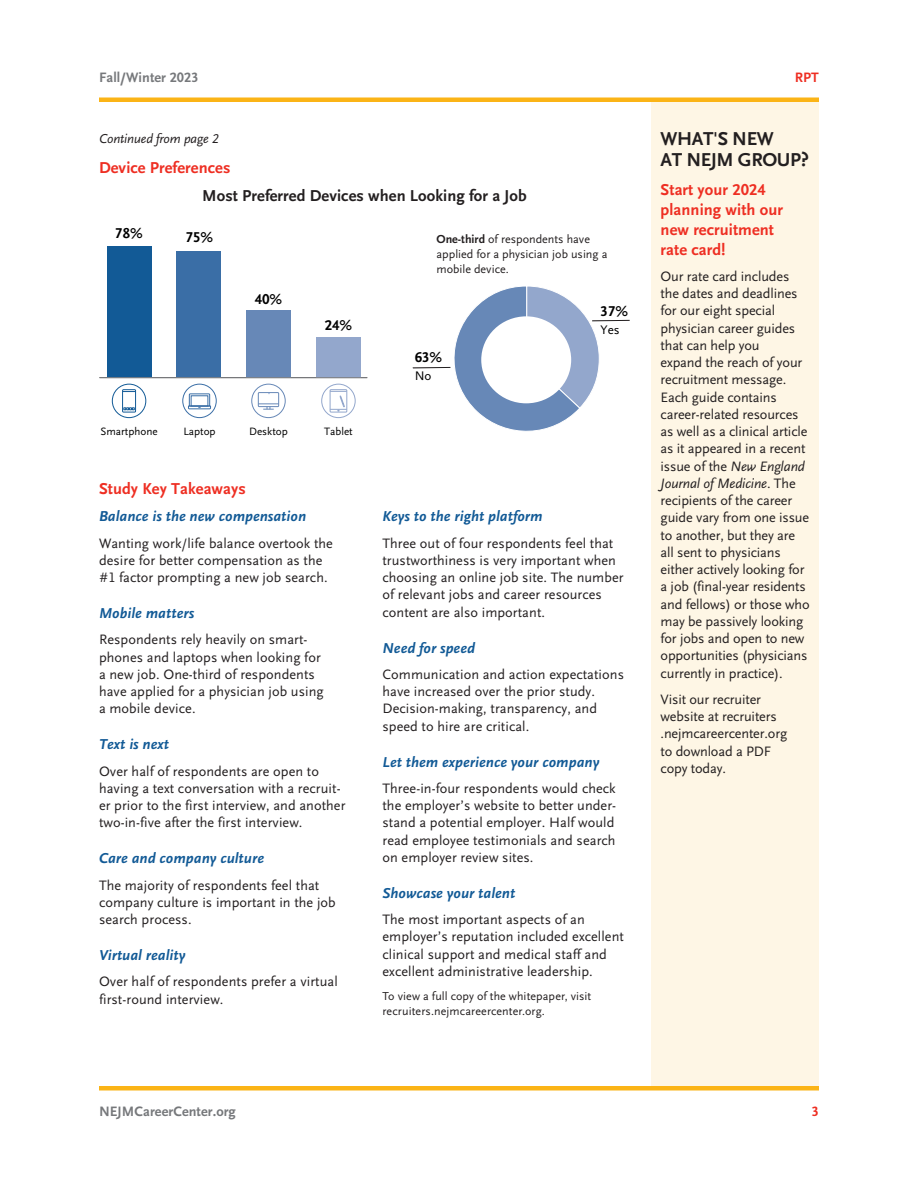
<style>
.page{position:relative;width:918px;height:1188px;background:#fff}
.page>*{position:absolute;margin:0;border:0;box-sizing:border-box;transform-origin:0 0}
.t1{font:700 19.5px/21px "OTNEJM Scala Sans LF";letter-spacing:-.02em;color:#231f20}
.H2_FOLLOWS_H1{font:700 16.5px/19.8px "OTNEJM Scala Sans LF";letter-spacing:.005em;color:#ee2e22}
.H2_FOLLOWS_H1-2{font:700 16.5px "OTNEJM Scala Sans LF";letter-spacing:.005em;color:#231f20}
.H3_FOLLOWS_H2{font:italic 700 15px "OTNEJM Scala Sans LF";letter-spacing:.005em;color:#125a96}
.t2{font:700 14.85px "OTNEJM Scala Sans LF";color:#000001}
.TXT{font:14.25px/17.2px "OTNEJM Scala Sans LF";letter-spacing:.005em;color:#231f20}
.t3{font:700 14.25px "OTNEJM Scala Sans LF";letter-spacing:.005em;color:#76787b}
.t4{font:700 14.25px "OTNEJM Scala Sans LF";color:#ee2e22}
.CONT_FROM{font:italic 13.5px "OTNEJM Scala Sans LF";letter-spacing:-.01em;color:#231f20}
.t5{font:13.05px "OTNEJM Scala Sans LF";color:#000001}
.t6{font:12.15px/14.9px "OTNEJM Scala Sans LF";color:#231f20}
.RESOURCE_TXT{font:12px/15px "OTNEJM Scala Sans LF";letter-spacing:.01em;color:#231f20}
.t7{font:11.1px "OTNEJM Scala Sans LF";color:#000001}
.s1{font-weight:700}
.s2{font-style:italic}
</style>
<div class="page">
<div style="left:652px;top:100px;width:167px;height:988px;background:#fef6e5"></div>
<hr style="left:99px;top:98px;width:720px;height:4px;background:#fbb416">
<hr style="left:99px;top:1086px;width:720px;height:4px;background:#fbb416">
<div style="left:107px;top:246px;width:44px;height:132px;background:#125a96"></div>
<div style="left:177px;top:251px;width:44px;height:127px;background:#3a6ea6"></div>
<div style="left:247px;top:310px;width:44px;height:68px;background:#6788b7"></div>
<div style="left:317px;top:337px;width:44px;height:41px;background:#93a7cc"></div>
<div style="left:182px;top:384px;width:35px;height:34px;border:1px solid #3a6ea6;border-radius:50%"></div>
<svg style="left:188px;top:393px;width:23px;height:17px"></svg>
<div style="left:112px;top:384px;width:34px;height:34px;border:1px solid #125a96;border-radius:50%"></div>
<div style="left:122px;top:389px;width:14px;height:24px;border:1px solid #125a96"></div>
<svg style="left:123px;top:391px;width:13px;height:1px"></svg>
<svg style="left:124px;top:408px;width:11px;height:2px"></svg>
<div style="left:251px;top:384px;width:35px;height:34px;border:1px solid #6788b7;border-radius:50%"></div>
<div style="left:258px;top:392px;width:21px;height:15px;border:1px solid #6788b7"></div>
<svg style="left:258px;top:404px;width:21px;height:6px"></svg>
<div style="left:321px;top:384px;width:35px;height:34px;border:1px solid #93a7cc;border-radius:50%"></div>
<div style="left:330px;top:389px;width:17px;height:24px;border:1px solid #93a7cc"></div>
<svg style="left:330px;top:391px;width:17px;height:20px"></svg>
<svg style="left:412px;top:286px;width:218px;height:145px"></svg>
<hr style="left:100px;top:377px;width:267px;height:1px;background:#808285">
<p class="t3" style="left:99px;top:70px;width:101px">Fall/Winter 2023</p>
<p class="t4" style="left:795px;top:70px;width:26px">RPT</p>
<p class="CONT_FROM" style="left:99px;top:132px;width:121px">Continued from page 2</p>
<h2 class="H2_FOLLOWS_H1" style="left:99px;top:158px;width:133px">Device Preferences</h2>
<p class="H2_FOLLOWS_H1-2" style="left:202px;top:187px;width:326px">Most Preferred Devices when Looking for a Job</p>
<p class="t2" style="left:115px;top:225px;width:29px">78%</p>
<p class="t2" style="left:186px;top:229px;width:29px">75%</p>
<p class="t6" style="left:437px;top:232px;width:172px"><span class="s1">One-third</span> of respondents have applied for a physician job using a mobile device.</p>
<p class="t2" style="left:255px;top:291px;width:29px">40%</p>
<p class="t2" style="left:325px;top:317px;width:29px">24%</p>
<p class="t7" style="left:100px;top:425px;width:59px">Smartphone</p>
<p class="t7" style="left:183px;top:425px;width:34px">Laptop</p>
<p class="t7" style="left:249px;top:425px;width:40px">Desktop</p>
<p class="t7" style="left:324px;top:425px;width:30px">Tablet</p>
<h2 class="H2_FOLLOWS_H1" style="left:99px;top:480px;width:148px">Study Key Takeaways</h2>
<p class="H3_FOLLOWS_H2" style="left:99px;top:508px;width:209px">Balance is the new compensation</p>
<p class="TXT" style="left:99px;top:535px;width:235px">Wanting work/life balance overtook the desire for better compensation as the #1 factor prompting a new job search.</p>
<h3 class="H3_FOLLOWS_H2" style="left:99px;top:605px;width:97px">Mobile matters</h3>
<p class="TXT" style="left:99px;top:631px;width:226px">Respondents rely heavily on smart&shy;phones and laptops when looking for a new job. One-third of respondents have applied for a physician job using a mobile device.</p>
<h3 class="H3_FOLLOWS_H2" style="left:99px;top:736px;width:72px">Text is next</h3>
<p class="TXT" style="left:99px;top:763px;width:248px">Over half of respondents are open to having a text conversation with a recruit&shy;er prior to the first interview, and another two-in-five after the first interview.</p>
<h3 class="H3_FOLLOWS_H2" style="left:99px;top:850px;width:167px">Care and company culture</h3>
<p class="TXT" style="left:99px;top:877px;width:238px">The majority of respondents feel that company culture is important in the job search process.</p>
<h3 class="H3_FOLLOWS_H2" style="left:99px;top:947px;width:88px">Virtual reality</h3>
<p class="TXT" style="left:99px;top:973px;width:240px">Over half of respondents prefer a virtual first-round interview.</p>
<p class="t2" style="left:415px;top:349px;width:29px">63%</p>
<p class="t5" style="left:415px;top:369px;width:18px">No</p>
<p class="t2" style="left:601px;top:303px;width:29px">37%</p>
<p class="t5" style="left:601px;top:323px;width:21px">Yes</p>
<h3 class="H3_FOLLOWS_H2" style="left:382px;top:508px;width:162px">Keys to the right platform</h3>
<p class="TXT" style="left:382px;top:535px;width:243px">Three out of four respondents feel that trustworthiness is very important when choosing an online job site. The number of relevant jobs and career resources content are also important.</p>
<h3 class="H3_FOLLOWS_H2" style="left:382px;top:639px;width:94px">Need for speed</h3>
<p class="TXT" style="left:382px;top:666px;width:243px">Communication and action expectations have increased over the prior study.<br>Decision-making, transparency, and speed to hire are critical.</p>
<h3 class="H3_FOLLOWS_H2" style="left:382px;top:753px;width:218px">Let them experience your company</h3>
<p class="TXT" style="left:382px;top:780px;width:235px">Three-in-four respondents would check the employer’s website to better under&shy;stand a potential employer. Half would read employee testimonials and search on employer review sites.</p>
<h3 class="H3_FOLLOWS_H2" style="left:382px;top:885px;width:134px">Showcase your talent</h3>
<p class="TXT" style="left:382px;top:911px;width:243px">The most important aspects of an employer’s reputation included excellent clinical support and medical staff and excellent administrative leadership.</p>
<p class="RESOURCE_TXT" style="left:382px;top:989px;width:210px">To view a full copy of the whitepaper, visit recruiters.nejmcareercenter.org.</p>
<h1 class="t1" style="left:661px;top:129px;width:150px">WHAT'S NEW<br>AT NEJM GROUP?</h1>
<p class="H2_FOLLOWS_H1" style="left:661px;top:180px;width:124px">Start your 2024 planning with our new recruitment rate card!</p>
<p class="TXT" style="left:661px;top:268px;width:151px">Our rate card includes the dates and deadlines for our eight special physician career guides that can help you<br>expand the reach of your recruitment message.<br>Each guide contains career-related resources as well as a clinical article as it appeared in a recent issue of the <span class="s2">New England<br>Journal of Medicine</span>. The recipients of the career guide vary from one issue to another, but they are all sent to physicians either actively looking for a job (final-year residents and fellows) or those who may be passively looking for jobs and open to new opportunities (physicians currently in practice).</p>
<p class="TXT" style="left:661px;top:691px;width:128px">Visit our recruiter website at recruiters .nejmcareercenter.org to download a PDF copy today.</p>
<p class="t3" style="left:99px;top:1104px;width:138px">NEJMCareerCenter.org</p>
<p class="t4" style="left:812px;top:1104px;width:9px">3</p>
</div>
